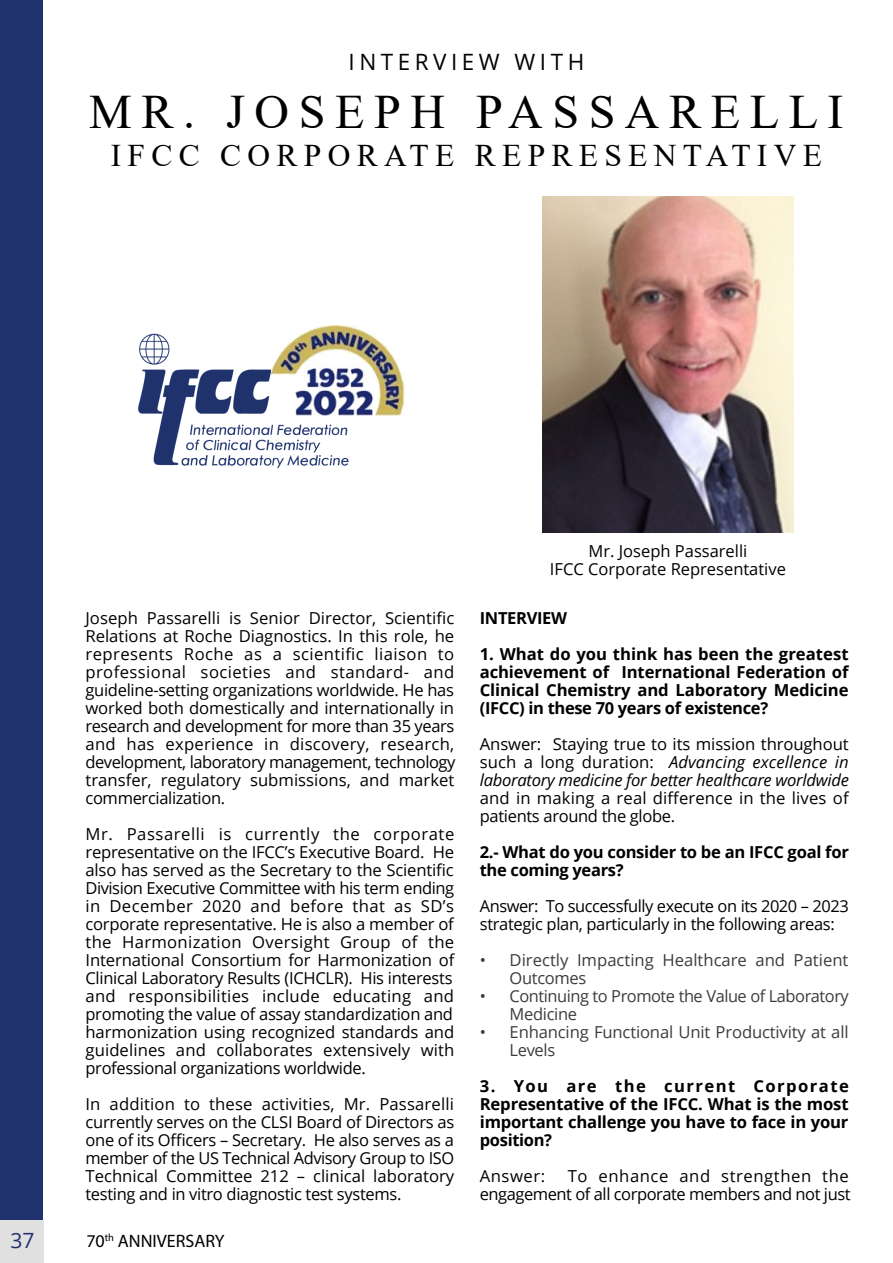
<style>
.page{position:relative;width:893px;height:1263px;background:#fff}
.page>*{position:absolute;margin:0;border:0;box-sizing:border-box;transform-origin:0 0}
.t1{font:48px "Times New Roman";letter-spacing:.2em;color:#000}
.t2{font:31.5px "Times New Roman";letter-spacing:.2em;color:#000}
.t3{font:22.5px "Open Sans";letter-spacing:.2em;color:#000}
.t4{font:21px "Open Sans";color:#1f326c}
.t5{font:18px "Myriad Pro";color:#000}
.t6{font:16.5px/18px "Open Sans";letter-spacing:-.02em;color:#000;text-align:justify}
.t7{font:700 16.5px/18px "Open Sans";letter-spacing:-.015em;color:#000;text-align:justify}
.t8{font:16.5px/18px "Open Sans";letter-spacing:-.01em;color:#3c3c3b}
.t9{font:16.5px/18px "Open Sans";letter-spacing:-.03em;color:#3c3c3b}
.t10{font:16.5px/18px "Open Sans";color:#000;text-align:center}
.s1{font-style:italic}
</style>
<div class="page">
<div style="left:0;top:0;width:43px;height:1263px;background:#20326d"></div>
<div style="left:0;top:1220px;width:43px;height:43px;background:#e0e0e0"></div>
<img style="left:138px;top:333px;width:211px;height:136px">
<img style="left:271px;top:325px;width:135px;height:91px">
<img style="left:542px;top:196px;width:252px;height:336px">
<p class="t3" style="left:349px;top:47px;width:237px">INTERVIEW WITH</p>
<p class="t1" style="left:89px;top:78px;width:756px">MR. JOSEPH PASSARELLI</p>
<p class="t2" style="left:111px;top:133px;width:713px">IFCC CORPORATE REPRESENTATIVE</p>
<p class="t6" style="left:85px;top:609px;width:371px">Joseph Passarelli is Senior Director, Scientific Relations at Roche Diagnostics. In this role, he represents Roche as a scientific liaison to professional societies and standard- and guideline-setting organizations worldwide. He has worked both domestically and internationally in research and development for more than 35 years and has experience in discovery, research, development, laboratory management, technology transfer, regulatory submissions, and market commercialization.</p>
<p class="t6" style="left:85px;top:825px;width:370px">Mr. Passarelli is currently the corporate representative on the IFCC’s Executive Board. He also has served as the Secretary to the Scientific Division Executive Committee with his term ending in December 2020 and before that as SD’s corporate representative. He is also a member of the Harmonization Oversight Group of the International Consortium for Harmonization of Clinical Laboratory Results (ICHCLR). His interests and responsibilities include educating and promoting the value of assay standardization and harmonization using recognized standards and guidelines and collaborates extensively with professional organizations worldwide.</p>
<p class="t6" style="left:85px;top:1095px;width:370px">In addition to these activities, Mr. Passarelli currently serves on the CLSI Board of Directors as one of its Officers – Secretary. He also serves as a member of the US Technical Advisory Group to ISO Technical Committee 212 – clinical laboratory testing and in vitro diagnostic test systems.</p>
<p class="t4" style="left:10px;top:1225px;width:26px">37</p>
<p class="t5" style="left:86px;top:1230px;width:140px">70<sup>th</sup> ANNIVERSARY</p>
<p class="t10" style="left:550px;top:541px;width:238px">Mr. Joseph Passarelli<br>IFCC Corporate Representative</p>
<p class="t7" style="left:480px;top:609px;width:89px">INTERVIEW</p>
<p class="t7" style="left:480px;top:645px;width:370px">1. What do you think has been the greatest achievement of International Federation of Clinical Chemistry and Laboratory Medicine (IFCC) in these 70 years of existence?</p>
<p class="t6" style="left:480px;top:735px;width:371px">Answer: Staying true to its mission throughout such a long duration: <span class="s1">Advancing excellence in laboratory medicine for better healthcare worldwide </span>and in making a real difference in the lives of patients around the globe.</p>
<p class="t7" style="left:480px;top:843px;width:371px">2.- What do you consider to be an IFCC goal for the coming years?</p>
<p class="t6" style="left:480px;top:897px;width:370px">Answer: To successfully execute on its 2020 – 2023 strategic plan, particularly in the following areas:</p>
<p class="t8" style="left:510px;top:951px;width:340px;text-indent:-30px">• Directly Impacting Healthcare and Patient<br>Outcomes</p>
<p class="t9" style="left:510px;top:987px;width:341px;text-indent:-30px">• Continuing to Promote the Value of Laboratory<br>Medicine</p>
<p class="t8" style="left:510px;top:1023px;width:340px;text-indent:-30px">• Enhancing Functional Unit Productivity at all<br>Levels</p>
<p class="t7" style="left:480px;top:1077px;width:371px">3. You are the current Corporate Representative of the IFCC. What is the most important challenge you have to face in your position?</p>
<p class="t6" style="left:480px;top:1167px;width:67px">Answer:</p>
<p class="t6" style="left:480px;top:1167px;width:372px;text-align:right">To enhance and strengthen the engagement of all corporate members and not just</p>
</div>
